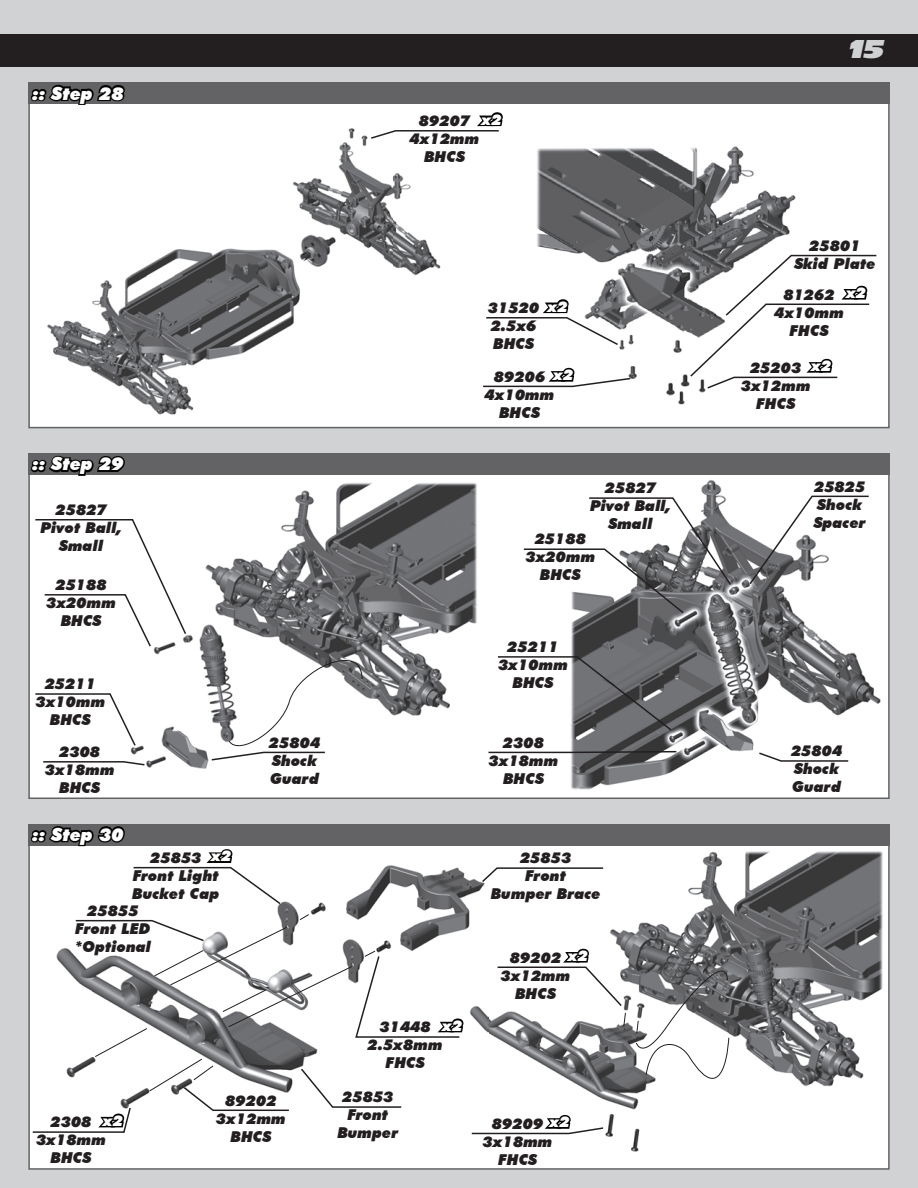
<style>
.page{position:relative;width:918px;height:1188px;background:#d1d2d4}
.page>*{position:absolute;margin:0;border:0;box-sizing:border-box;transform-origin:0 0}
.t1{font:italic 27px "Antique Oli Nor D";color:#d0d1d3}
.t2{font:italic 900 18px "Futura BT";color:#fff}
.t3{font:italic 900 15px/18px "Futura BT";color:#231f20;text-align:center}
.t4{font:italic 900 15px "Futura BT";color:#fff}
.s1{color:#fff}
</style>
<div class="page">
<div style="left:29px;top:83px;width:860px;height:345px;background:#fff"></div>
<div style="left:29px;top:454px;width:860px;height:344px;background:#fff"></div>
<div style="left:29px;top:825px;width:860px;height:344px;background:#fff"></div>
<div style="left:28px;top:825px;width:862px;height:21px;background:#636366"></div>
<div style="left:28px;top:454px;width:862px;height:21px;background:#636366"></div>
<svg style="left:28px;top:456px;width:97px;height:20px"></svg>
<div style="left:0;top:34px;width:918px;height:33px;background:#231f20"></div>
<div style="left:28px;top:83px;width:862px;height:21px;background:#636366"></div>
<svg style="left:28px;top:84px;width:97px;height:23px"></svg>
<img style="left:47px;top:128px;width:394px;height:287px">
<img style="left:537px;top:146px;width:259px;height:259px">
<img style="left:130px;top:482px;width:347px;height:287px">
<img style="left:571px;top:480px;width:310px;height:310px">
<img style="left:277px;top:865px;width:189px;height:49px">
<img style="left:466px;top:851px;width:417px;height:301px">
<svg style="left:481px;top:867px;width:124px;height:17px"></svg>
<svg style="left:28px;top:824px;width:254px;height:82px"></svg>
<svg style="left:43px;top:760px;width:103px;height:6px"></svg>
<svg style="left:35px;top:693px;width:102px;height:54px"></svg>
<svg style="left:35px;top:518px;width:152px;height:130px"></svg>
<svg style="left:210px;top:640px;width:153px;height:122px"></svg>
<svg style="left:748px;top:495px;width:122px;height:91px"></svg>
<svg style="left:757px;top:751px;width:93px;height:11px"></svg>
<svg style="left:488px;top:750px;width:190px;height:4px"></svg>
<svg style="left:498px;top:655px;width:175px;height:77px"></svg>
<svg style="left:523px;top:497px;width:210px;height:118px"></svg>
<svg style="left:369px;top:112px;width:134px;height:28px"></svg>
<svg style="left:689px;top:254px;width:188px;height:136px"></svg>
<svg style="left:486px;top:292px;width:134px;height:54px"></svg>
<svg style="left:483px;top:361px;width:149px;height:27px"></svg>
<svg style="left:32px;top:914px;width:594px;height:221px"></svg>
<svg style="left:636px;top:952px;width:94px;height:163px"></svg>
<p class="t2" style="left:32px;top:82px;width:93px">:: Step 28</p>
<p class="t4" style="left:482px;top:110px;width:22px">x2</p>
<p class="t3" style="left:410px;top:112px;width:71px">89207<br>4x12mm<br>BHCS</p>
<p class="t2" style="left:32px;top:453px;width:93px">:: Step 29</p>
<p class="t3" style="left:41px;top:501px;width:83px">25827<br>Pivot Ball,<br>Small</p>
<p class="t3" style="left:46px;top:576px;width:71px">25188<br>3x20mm<br>BHCS</p>
<p class="t3" style="left:35px;top:675px;width:71px">25211<br>3x10mm<br>BHCS</p>
<p class="t3" style="left:45px;top:743px;width:71px">2308<br>3x18mm<br>BHCS</p>
<p class="t2" style="left:32px;top:823px;width:93px">:: Step 30</p>
<p class="t4" style="left:211px;top:847px;width:22px">x2</p>
<p class="t3" style="left:150px;top:849px;width:53px">25853</p>
<p class="t3" style="left:133px;top:867px;width:88px">Front Light</p>
<p class="t3" style="left:132px;top:885px;width:89px">Bucket Cap</p>
<p class="t3" style="left:87px;top:902px;width:53px">25855</p>
<p class="t3" style="left:75px;top:920px;width:77px">Front LED</p>
<p class="t3" style="left:75px;top:938px;width:78px">*Optional</p>
<p class="t3" style="left:269px;top:733px;width:53px;text-align:left">25804<br>Shock<br>Guard</p>
<p class="t4" style="left:103px;top:1111px;width:22px">x2</p>
<p class="t3" style="left:36px;top:1113px;width:71px">2308<br>3x18mm<br>BHCS</p>
<p class="t3" style="left:216px;top:1091px;width:71px">89202<br>3x12mm<br>BHCS</p>
<p class="t3" style="left:380px;top:1018px;width:84px">31448 <span class="s1">x2</span></p>
<p class="t3" style="left:368px;top:1036px;width:77px">2.5x8mm</p>
<p class="t3" style="left:386px;top:1054px;width:41px">FHCS</p>
<p class="t3" style="left:337px;top:1088px;width:63px">25853<br>Front<br>Bumper</p>
<p class="t4" style="left:547px;top:297px;width:22px">x2</p>
<p class="t3" style="left:488px;top:299px;width:53px;text-align:left">31520<br>2.5x6<br>BHCS</p>
<p class="t3" style="left:485px;top:367px;width:71px">89206<br>4x10mm<br>BHCS</p>
<p class="t4" style="left:553px;top:366px;width:22px">x2</p>
<p class="t3" style="left:590px;top:479px;width:83px">25827<br>Pivot Ball,<br>Small</p>
<p class="t3" style="left:525px;top:530px;width:71px">25188<br>3x20mm<br>BHCS</p>
<p class="t3" style="left:498px;top:638px;width:71px">25211<br>3x10mm<br>BHCS</p>
<p class="t3" style="left:489px;top:733px;width:71px">2308<br>3x18mm<br>BHCS</p>
<p class="t3" style="left:491px;top:849px;width:111px">25853<br>Front<br>Bumper Brace</p>
<p class="t3" style="left:510px;top:948px;width:80px">89202 <span class="s1">x2</span></p>
<p class="t3" style="left:501px;top:966px;width:71px">3x12mm</p>
<p class="t3" style="left:515px;top:984px;width:42px">BHCS</p>
<p class="t3" style="left:492px;top:1114px;width:79px">89209 <span class="s1">x2</span></p>
<p class="t3" style="left:483px;top:1132px;width:71px">3x18mm</p>
<p class="t3" style="left:498px;top:1150px;width:41px">FHCS</p>
<h1 class="t1" style="left:847px;top:34px;width:37px">15</h1>
<p class="t3" style="left:794px;top:236px;width:83px">25801<br>Skid Plate</p>
<p class="t4" style="left:846px;top:284px;width:22px">x2</p>
<p class="t3" style="left:774px;top:285px;width:71px">81262<br>4x10mm<br>FHCS</p>
<p class="t4" style="left:811px;top:357px;width:22px">x2</p>
<p class="t3" style="left:741px;top:358px;width:71px">25203<br>3x12mm<br>FHCS</p>
<p class="t3" style="left:814px;top:477px;width:54px;text-align:left">25825<br>Shock<br>Spacer</p>
<p class="t3" style="left:791px;top:742px;width:53px;text-align:left">25804<br>Shock<br>Guard</p>
</div>
